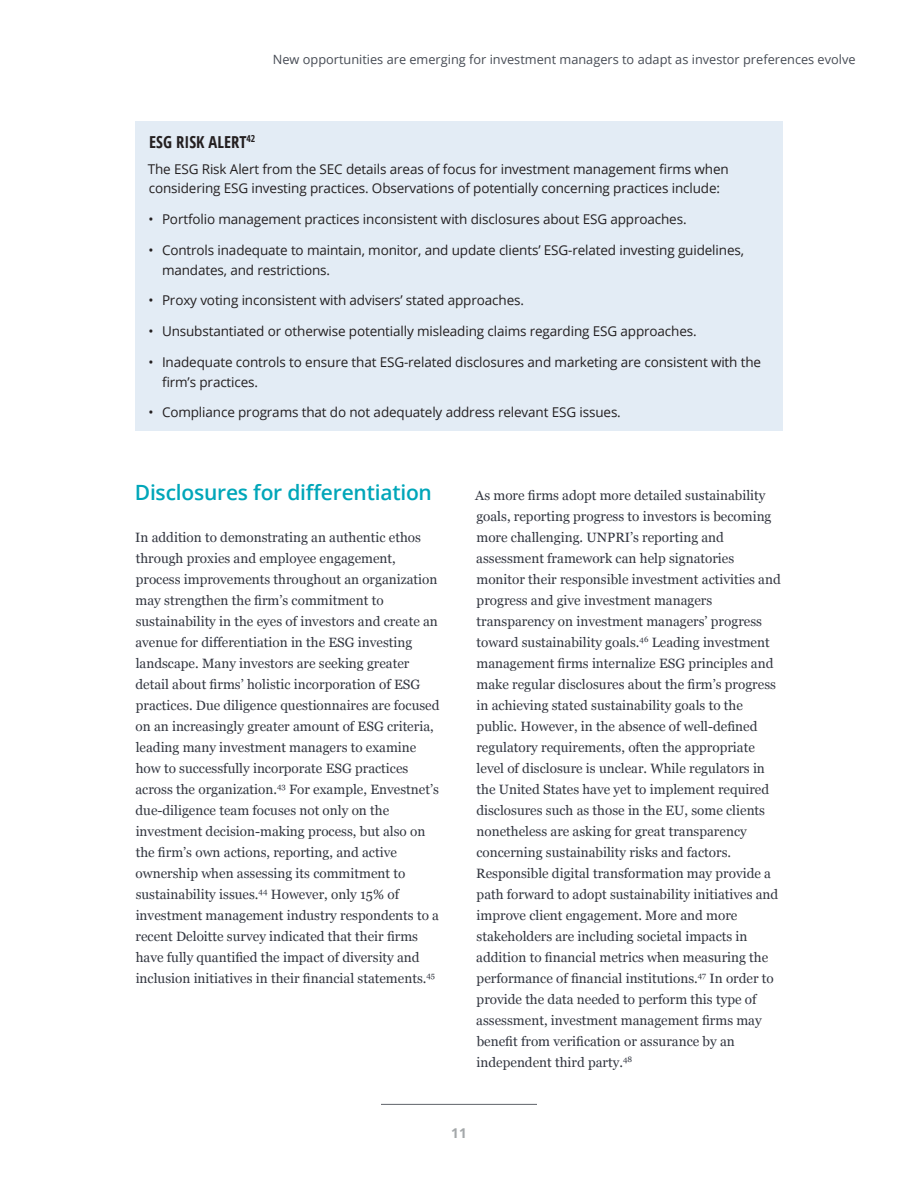
<style>
.page{position:relative;width:918px;height:1188px;background:#fff}
.page>*{position:absolute;margin:0;border:0;box-sizing:border-box;transform-origin:0 0}
.t1{font:600 21px "Open Sans";letter-spacing:-.01em;color:#00a6b9}
.t2{font:700 condensed 16.5px "Open Sans";color:#231f20}
.t3{font:13.5px/21px "Georgia";color:#323640}
.t4{font:13.5px/19.5px "Open Sans";letter-spacing:-.01em;color:#231f20}
.t5{font:700 13.5px "Open Sans";color:#a3a7a9}
.t6{font:12.75px "Open Sans";color:#464b54}
</style>
<div class="page">
<hr style="left:381px;top:1104px;width:156px;height:1px;background:#5f6369">
<div style="left:135px;top:122px;width:648px;height:309px;background:#e3ecf5"></div>
<p class="t6" style="left:273px;top:50px;width:584px">New opportunities are emerging for investment managers to adapt as investor preferences evolve</p>
<p class="t2" style="left:149px;top:130px;width:108px">ESG RISK ALERT<sup>42</sup></p>
<p class="t4" style="left:148px;top:159px;width:583px">The ESG Risk Alert from the SEC details areas of focus for investment management firms when considering ESG investing practices. Observations of potentially concerning practices include:</p>
<p class="t4" style="left:148px;top:209px;width:540px">• Portfolio management practices inconsistent with disclosures about ESG approaches.</p>
<p class="t4" style="left:162px;top:240px;width:584px;text-indent:-14px">• Controls inadequate to maintain, monitor, and update clients’ ESG-related investing guidelines, mandates, and restrictions.</p>
<p class="t4" style="left:148px;top:290px;width:377px">• Proxy voting inconsistent with advisers’ stated approaches.</p>
<p class="t4" style="left:148px;top:321px;width:550px">• Unsubstantiated or otherwise potentially misleading claims regarding ESG approaches.</p>
<p class="t4" style="left:162px;top:352px;width:601px;text-indent:-14px">• Inadequate controls to ensure that ESG-related disclosures and marketing are consistent with the firm’s practices.</p>
<p class="t4" style="left:148px;top:402px;width:474px">• Compliance programs that do not adequately address relevant ESG issues.</p>
<h1 class="t1" style="left:135px;top:477px;width:299px">Disclosures for differentiation</h1>
<p class="t3" style="left:135px;top:526px;width:306px">In addition to demonstrating an authentic ethos through proxies and employee engagement, process improvements throughout an organization may strengthen the firm’s commitment to sustainability in the eyes of investors and create an avenue for differentiation in the ESG investing landscape. Many investors are seeking greater detail about firms’ holistic incorporation of ESG practices. Due diligence questionnaires are focused on an increasingly greater amount of ESG criteria, leading many investment managers to examine how to successfully incorporate ESG practices across the organization.<sup>43</sup> For example, Envestnet’s due-diligence team focuses not only on the investment decision-making process, but also on the firm’s own actions, reporting, and active ownership when assessing its commitment to sustainability issues.<sup>44</sup> However, only 15% of investment management industry respondents to a recent Deloitte survey indicated that their firms have fully quantified the impact of diversity and inclusion initiatives in their financial statements.<sup>45</sup></p>
<p class="t3" style="left:475px;top:484px;width:307px">As more firms adopt more detailed sustainability goals, reporting progress to investors is becoming more challenging. UNPRI’s reporting and assessment framework can help signatories monitor their responsible investment activities and progress and give investment managers transparency on investment managers’ progress toward sustainability goals.<sup>46</sup> Leading investment management firms internalize ESG principles and make regular disclosures about the firm’s progress in achieving stated sustainability goals to the public. However, in the absence of well-defined regulatory requirements, often the appropriate level of disclosure is unclear. While regulators in the United States have yet to implement required disclosures such as those in the EU, some clients nonetheless are asking for great transparency concerning sustainability risks and factors.<br>Responsible digital transformation may provide a path forward to adopt sustainability initiatives and improve client engagement. More and more stakeholders are including societal impacts in addition to financial metrics when measuring the performance of financial institutions.<sup>47</sup> In order to provide the data needed to perform this type of assessment, investment management firms may benefit from verification or assurance by an independent third party.<sup>48</sup></p>
<p class="t5" style="left:451px;top:1123px;width:17px">11</p>
</div>
